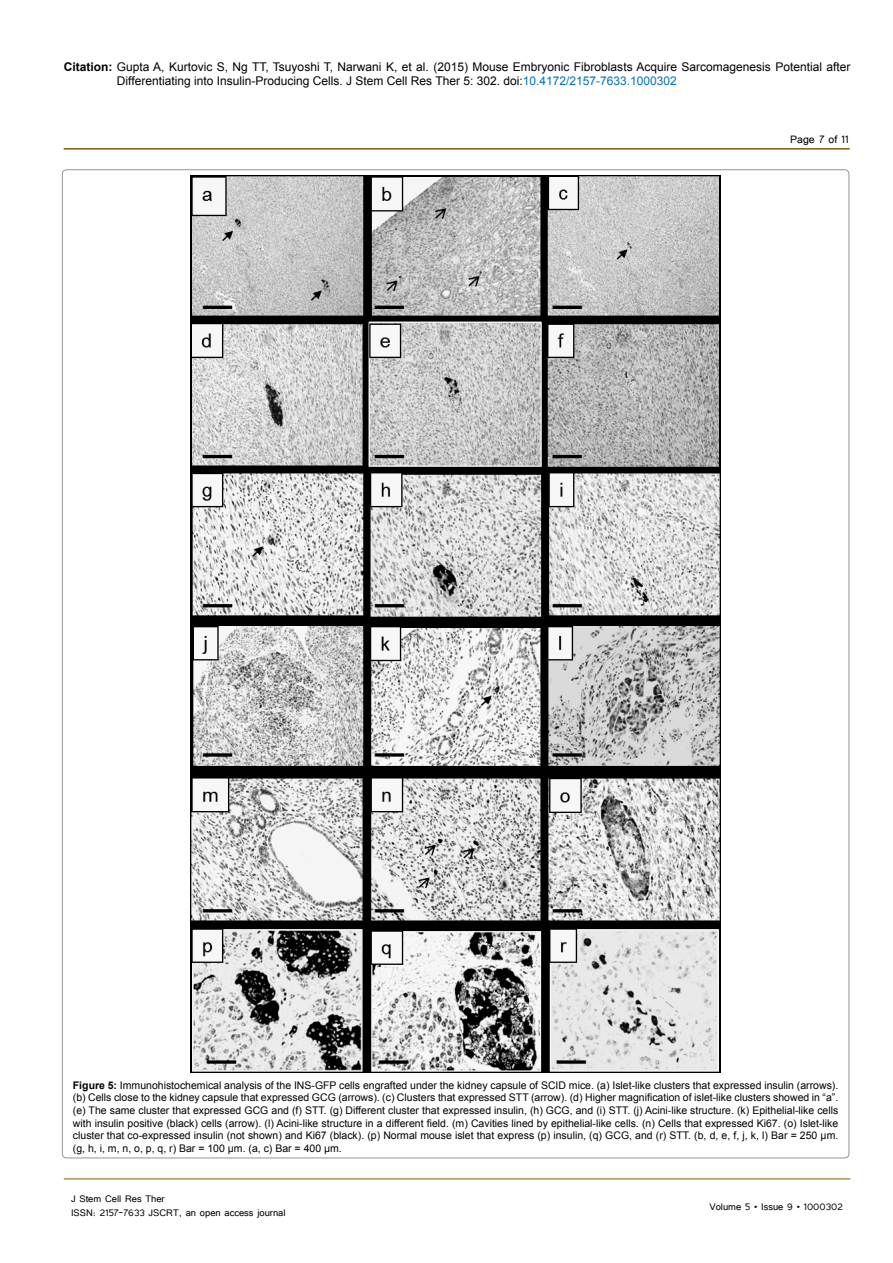
<style>
.page{position:relative;width:893px;height:1263px;background:#fff}
.page>*{position:absolute;margin:0;border:0;box-sizing:border-box;transform-origin:0 0}
.t1{font:13.5px "Tunga";color:#000}
.t2{font:12px/14.4px "Arial";color:#000}
.t3{font:12px/14.4px "Tunga";color:#000}
.t4{font:10.5px/12.6px "Arial";color:#000;text-align:justify}
.s1{font-weight:700}
.s2{color:#0072bc}
</style>
<div class="page">
<hr style="left:64px;top:148px;width:786px;height:2px;background:#7f5d00">
<hr style="left:64px;top:1179px;width:786px;height:1px;background:#7f5d00">
<img style="left:191px;top:176px;width:529px;height:896px">
<p class="t2" style="left:117px;top:60px;width:735px;text-indent:-53px"><span class="s1">Citation:</span> Gupta A, Kurtovic S, Ng TT, Tsuyoshi T, Narwani K, et al. (2015) Mouse Embryonic Fibroblasts Acquire Sarcomagenesis Potential after<br>Differentiating into Insulin-Producing Cells. J Stem Cell Res Ther 5: 302. doi:<span class="s2">10.4172/2157-7633.1000302</span></p>
<p class="t1" style="left:790px;top:131px;width:60px">Page 7 of 11</p>
<p class="t4" style="left:73px;top:1079px;width:767px"><span class="s1">Figure 5:</span> Immunohistochemical analysis of the INS-GFP cells engrafted under the kidney capsule of SCID mice. (a) Islet-like clusters that expressed insulin (arrows). (b) Cells close to the kidney capsule that expressed GCG (arrows). (c) Clusters that expressed STT (arrow). (d) Higher magnification of islet-like clusters showed in “a”. (e) The same cluster that expressed GCG and (f) STT. (g) Different cluster that expressed insulin, (h) GCG, and (i) STT. (j) Acini-like structure. (k) Epithelial-like cells with insulin positive (black) cells (arrow). (l) Acini-like structure in a different field. (m) Cavities lined by epithelial-like cells. (n) Cells that expressed Ki67. (o) Islet-like cluster that co-expressed insulin (not shown) and Ki67 (black). (p) Normal mouse islet that express (p) insulin, (q) GCG, and (r) STT. (b, d, e, f, j, k, l) Bar = 250 μm. (g, h, i, m, n, o, p, q, r) Bar = 100 μm. (a, c) Bar = 400 μm.</p>
<p class="t3" style="left:71px;top:1190px;width:216px">J Stem Cell Res Ther<br>ISSN: 2157-7633 JSCRT, an open access journal</p>
<p class="t3" style="left:709px;top:1199px;width:135px">Volume 5 • Issue 9 • 1000302</p>
</div>
